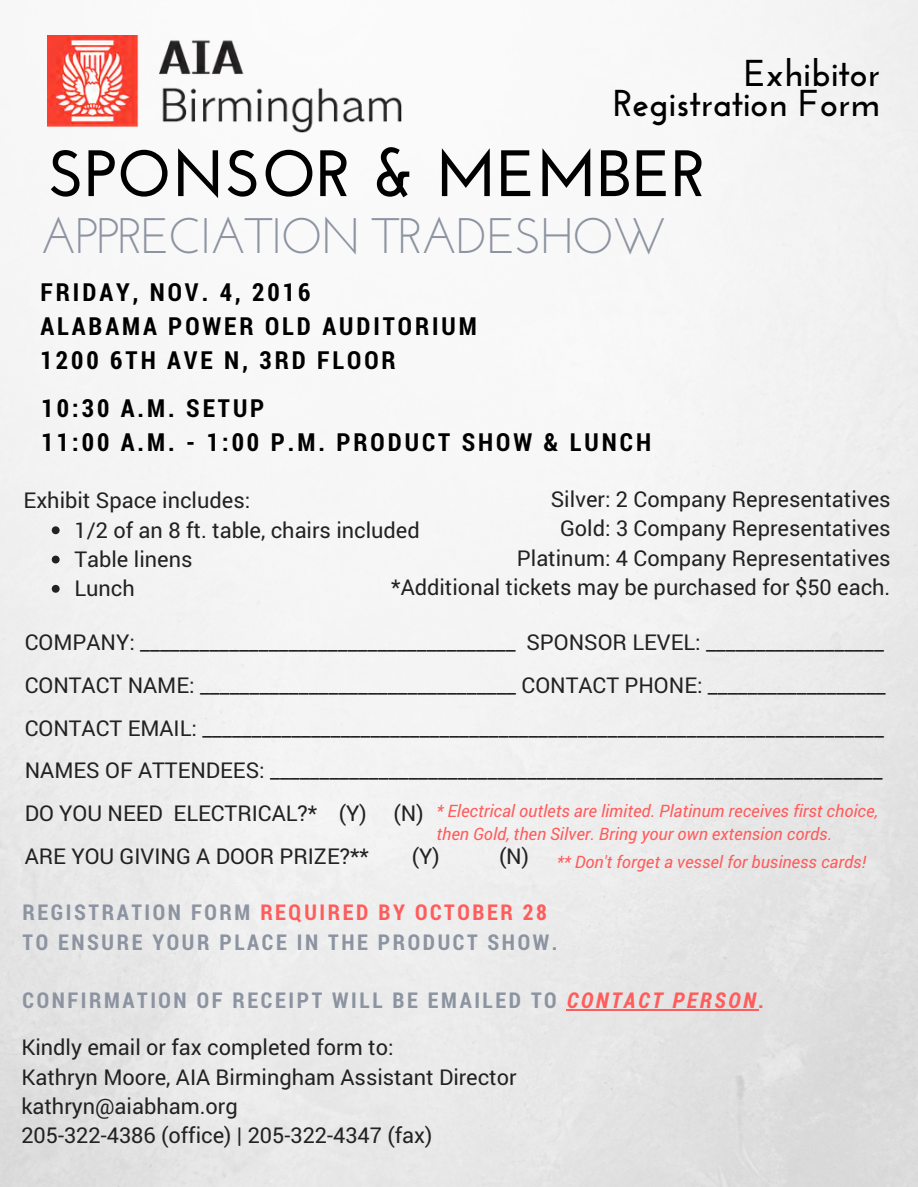
<style>
.page{position:relative;width:918px;height:1187px;background:#fff}
.page>*{position:absolute;margin:0;border:0;box-sizing:border-box;transform-origin:0 0}
.t1{font:700 65.4px "Josefin Sans";color:#000}
.t2{font:49.8px "Josefin Sans";letter-spacing:-.04em;color:#8c93a1}
.t3{font:700 37.35px/30.3px "Josefin Sans";color:#000;text-align:right}
.t4{font:700 24.9px/33.8px "Roboto Condensed";letter-spacing:.12em;color:#000}
.t5{font:21.75px/29.2px "Roboto";color:#222}
.t6{font:700 21.75px/29.2px "Roboto Condensed";letter-spacing:.12em;color:#8c93a1}
.t7{font:italic 17.1px/23.7px "Roboto";color:#ff5c5c}
.s1{color:#ff5c5c}
.s2{font-style:italic;color:#ff5c5c}
</style>
<div class="page">
<img style="left:0;top:0;width:918px;height:1186px">
<img style="left:47px;top:36px;width:373px;height:98px">
<svg style="left:567px;top:1009px;width:191px;height:1px"></svg>
<svg style="left:52px;top:526px;width:8px;height:8px"></svg>
<svg style="left:52px;top:555px;width:8px;height:8px"></svg>
<svg style="left:52px;top:585px;width:8px;height:8px"></svg>
<h3 class="t3" style="left:613px;top:61px;width:268px">Exhibitor<br>Registration Form</h3>
<h1 class="t1" style="left:48px;top:147px;width:659px">SPONSOR &amp; MEMBER</h1>
<h2 class="t2" style="left:40px;top:215px;width:629px">APPRECIATION TRADESHOW</h2>
<p class="t4" style="left:40px;top:275px;width:438px">FRIDAY, NOV. 4, 2016<br>ALABAMA POWER OLD AUDITORIUM<br>1200 6TH AVE N, 3RD FLOOR</p>
<p class="t4" style="left:42px;top:390px;width:611px">10:30 A.M. SETUP<br>11:00 A.M. - 1:00 P.M. PRODUCT SHOW &amp; LUNCH</p>
<p class="t5" style="left:24px;top:485px;width:228px">Exhibit Space includes:</p>
<p class="t5" style="left:391px;top:484px;width:501px;text-align:right">Silver: 2 Company Representatives<br>Gold: 3 Company Representatives<br>Platinum: 4 Company Representatives<br>*Additional tickets may be purchased for $50 each.</p>
<p class="t5" style="left:74px;top:514px;width:347px">1/2 of an 8 ft. table, chairs included<br>Table linens<br>Lunch</p>
<p class="t5" style="left:25px;top:620px;width:863px;line-height:42.8px">COMPANY: ______________________________________ SPONSOR LEVEL: __________________ CONTACT NAME: ________________________________ CONTACT PHONE: __________________ CONTACT EMAIL: _____________________________________________________________________ NAMES OF ATTENDEES: ______________________________________________________________ DO YOU NEED ELECTRICAL?* (Y) (N)<br>ARE YOU GIVING A DOOR PRIZE?**</p>
<p class="t7" style="left:436px;top:798px;width:443px">* Electrical outlets are limited. Platinum receives first choice, then Gold, then Silver. Bring your own extension cords.</p>
<p class="t7" style="left:557px;top:850px;width:311px">** Don't forget a vessel for business cards!</p>
<p class="t5" style="left:412px;top:840px;width:29px">(Y)</p>
<p class="t5" style="left:499px;top:840px;width:32px">(N)</p>
<p class="t6" style="left:22px;top:897px;width:537px">REGISTRATION FORM <span class="s1">REQUIRED BY OCTOBER 28<br></span>TO ENSURE YOUR PLACE IN THE PRODUCT SHOW.</p>
<p class="t6" style="left:22px;top:985px;width:743px">CONFIRMATION OF RECEIPT WILL BE EMAILED TO <span class="s2">CONTACT PERSON</span><span class="s1">.</span></p>
<p class="t5" style="left:21px;top:1032px;width:497px">Kindly email or fax completed form to:<br>Kathryn Moore, AIA Birmingham Assistant Director kathryn@aiabham.org<br>205-322-4386 (office) | 205-322-4347 (fax)</p>
</div>
